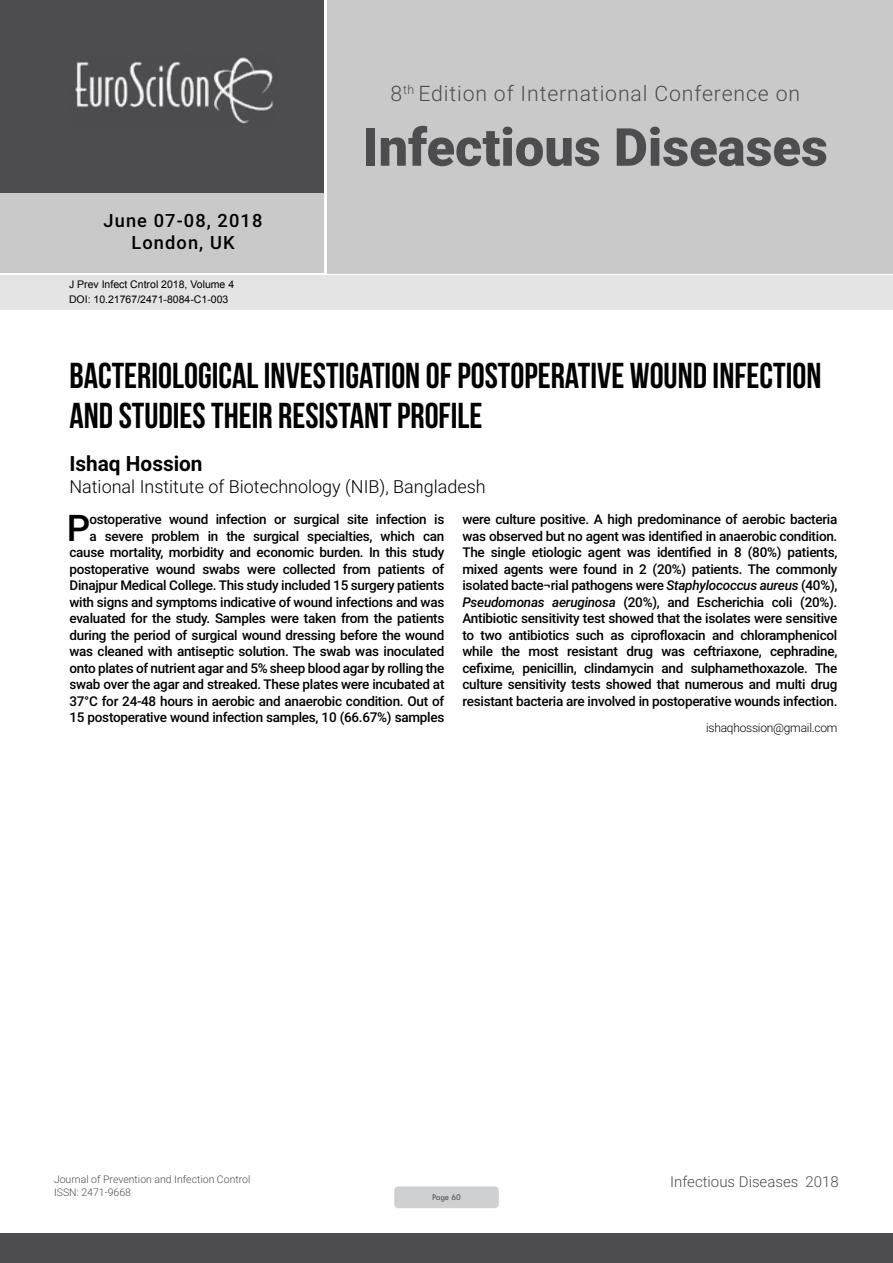
<style>
.page{position:relative;width:893px;height:1263px;background:#fff}
.page>*{position:absolute;margin:0;border:0;box-sizing:border-box;transform-origin:0 0}
.t1{font:900 52.5px "Roboto";color:#4d4d4f}
.t2{font:500 36.75px "Roboto";color:#000}
.t3{font:36px/39.6px "Bebas Neue";color:#000}
.t4{font:300 21.3px "Roboto";letter-spacing:.04em;color:#4d4d4f}
.t5{font:700 21px "Roboto";color:#000}
.t6{font:500 18.3px/21.9px "Roboto";letter-spacing:.06em;color:#000;text-align:center}
.t7{font:300 18px "Roboto";color:#000}
.t8{font:300 15px "Roboto";color:#4d4d4f}
.t9{font:500 13.5px/16.5px "Roboto";letter-spacing:-.02em;color:#000;text-align:right}
.t10{font:300 12px "Roboto";letter-spacing:-.02em;color:#000}
.t11{font:10.5px/14.4px "Arial";color:#000}
.t12{font:300 10.5px "Roboto";color:#4d4d4f}
.t13{font:9px "Tw Cen";letter-spacing:-.02em;color:#4d4d4f;scale:.95 1}
.s1{font-style:italic}
</style>
<div class="page">
<div style="left:0;top:0;width:323px;height:193px;background:#4d4d4f"></div>
<div style="left:1px;top:193px;width:323px;height:80px;background:#c9c9ca"></div>
<div style="left:327px;top:0;width:566px;height:273px;background:#c9c9ca"></div>
<img style="left:75px;top:57px;width:199px;height:67px">
<div style="left:0;top:1233px;width:893px;height:30px;background:#4d4d4f"></div>
<div style="left:1px;top:275px;width:892px;height:35px;background:#e4e4e4"></div>
<div style="left:394px;top:1186px;width:105px;height:22px;background:#cfd0d2;border-radius:4px"></div>
<h3 class="t6" style="left:104px;top:209px;width:160px">June 07-08, 2018<br>London, UK</h3>
<p class="t11" style="left:69px;top:278px;width:167px">J Prev Infect Cntrol 2018, Volume 4<br>DOI: 10.21767/2471-8084-C1-003</p>
<h3 class="t4" style="left:390px;top:78px;width:411px">8<sup>th</sup> Edition of International Conference on</h3>
<h1 class="t1" style="left:363px;top:110px;width:467px">Infectious Diseases</h1>
<h3 class="t3" style="left:69px;top:356px;width:753px">BACTERIOLOGICAL INVESTIGATION OF POSTOPERATIVE WOUND INFECTION<br>AND STUDIES THEIR RESISTANT PROFILE</h3>
<h3 class="t5" style="left:69px;top:449px;width:135px">Ishaq Hossion</h3>
<h3 class="t7" style="left:69px;top:474px;width:418px">National Institute of Biotechnology (NIB), Bangladesh</h3>
<p class="t9" style="left:69px;top:511px;width:377px">ostoperative wound infection or surgical site infection is<br>a severe problem in the surgical specialties, which can cause mortality, morbidity and economic burden. In this study postoperative wound swabs were collected from patients of Dinajpur Medical College. This study included 15 surgery patients with signs and symptoms indicative of wound infections and was evaluated for the study. Samples were taken from the patients during the period of surgical wound dressing before the wound was cleaned with antiseptic solution. The swab was inoculated onto plates of nutrient agar and 5% sheep blood agar by rolling the swab over the agar and streaked. These plates were incubated at 37°C for 24-48 hours in aerobic and anaerobic condition. Out of 15 postoperative wound infection samples, 10 (66.67%) samples</p>
<p class="t9" style="left:462px;top:511px;width:376px;text-align:justify">were culture positive. A high predominance of aerobic bacteria was observed but no agent was identified in anaerobic condition.<br>The single etiologic agent was identified in 8 (80%) patients, mixed agents were found in 2 (20%) patients. The commonly isolated bacte¬rial pathogens were <span class="s1">Staphylococcus aureus</span> (40%), <span class="s1">Pseudomonas aeruginosa</span> (20%), and Escherichia coli (20%).<br>Antibiotic sensitivity test showed that the isolates were sensitive to two antibiotics such as ciprofloxacin and chloramphenicol while the most resistant drug was ceftriaxone, cephradine, cefixime, penicillin, clindamycin and sulphamethoxazole. The culture sensitivity tests showed that numerous and multi drug resistant bacteria are involved in postoperative wounds infection.</p>
<p class="t10" style="left:706px;top:719px;width:133px">ishaqhossion@gmail.com</p>
<h2 class="t2" style="left:67px;top:502px;width:25px">P</h2>
<p class="t12" style="left:54px;top:1172px;width:198px">Journal of Prevention and Infection Control</p>
<p class="t8" style="left:670px;top:1171px;width:170px">Infectious Diseases 2018</p>
<p class="t12" style="left:54px;top:1185px;width:78px">ISSN: 2471-9668</p>
<p class="t13" style="left:432px;top:1192px;width:32px">Page 60</p>
</div>
